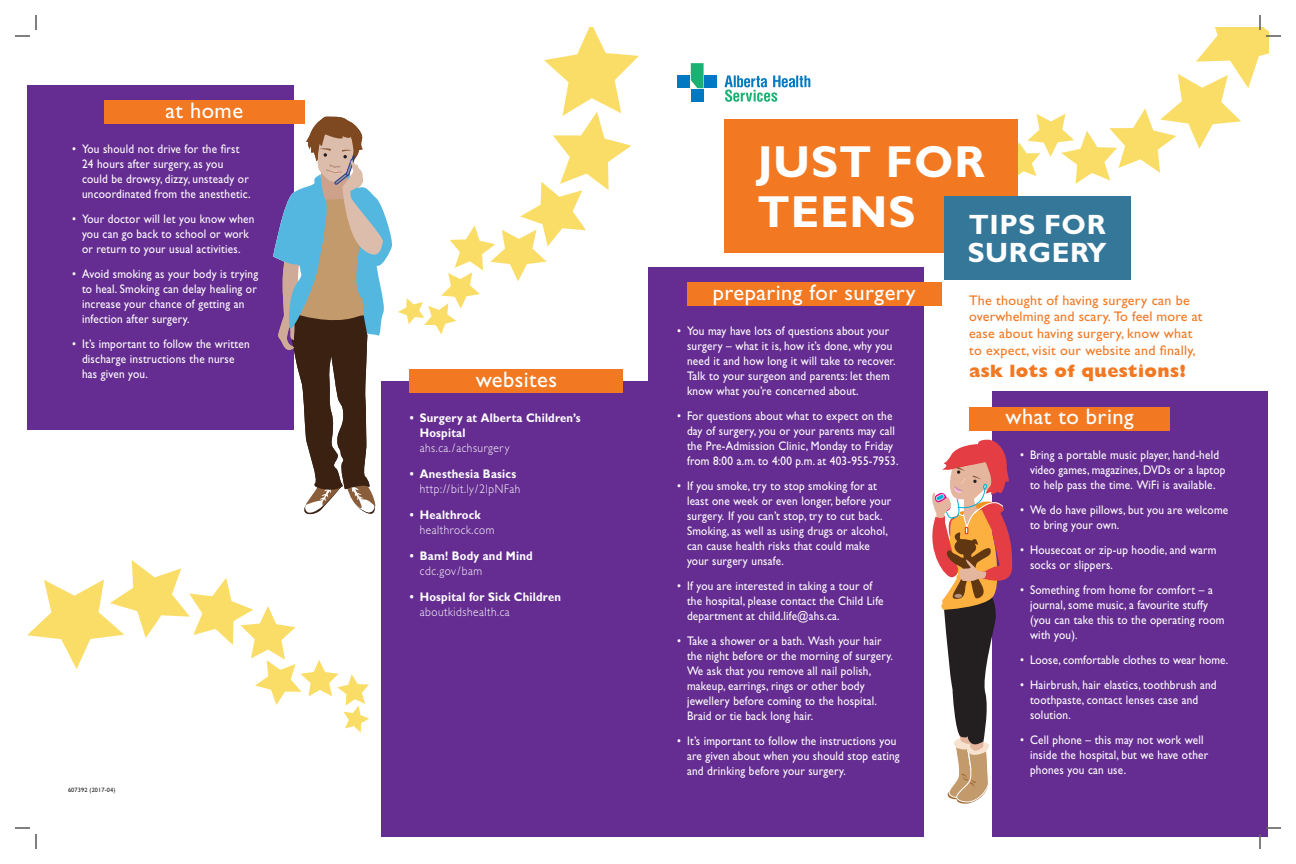
<style>
.page{position:relative;width:1296px;height:864px;background:#fff}
.page>*{position:absolute;margin:0;border:0;box-sizing:border-box;transform-origin:0 0}
.Paragraph_Style_1{font:700 45px/50px "Gill Sans Std";letter-spacing:.02em;color:#fff}
.Paragraph_Style_1-2{font:700 28px/28px "Gill Sans Std";letter-spacing:.02em;color:#fff}
.Paragraph_Style_1-3{font:22.5px "Gill Sans Std";letter-spacing:.02em;color:#fff}
.Paragraph_Style_1-4{font:800 18px "Gill Sans Std";letter-spacing:.02em;color:#f27822}
.Paragraph_Style_1-5{font:14px/16.8px "Gill Sans Std";letter-spacing:.02em;color:#f27822}
.t1{font:12.5px/15px "Gill Sans Std";letter-spacing:.02em;color:#fff;scale:.9 1}
.t2{font:700 12.5px/15px "Gill Sans Std";letter-spacing:.02em;color:#fff;scale:.9 1}
.t3{font:300 12.5px/15px "Gill Sans Std";letter-spacing:.05em;color:#fff;scale:.9 1}
.Paragraph_Style_1-6{font:6.3px "Gill Sans Std";letter-spacing:.02em;color:#231f20}
.s1{font-weight:700}
.s2{font-weight:300}
</style>
<div class="page">
<div style="left:992px;top:392px;width:276px;height:445px;background:#652d91"></div>
<div style="left:724px;top:119px;width:294px;height:134px;background:#f27822"></div>
<div style="left:944px;top:196px;width:186px;height:84px;background:#347799"></div>
<div style="left:648px;top:267px;width:276px;height:570px;background:#652d91"></div>
<div style="left:687px;top:283px;width:255px;height:23px;background:#f27822"></div>
<svg style="left:724px;top:75px;width:86px;height:27px"></svg>
<div style="left:691px;top:89px;width:13px;height:13px;background:#0079c2"></div>
<div style="left:678px;top:76px;width:12px;height:12px;background:#0079c2"></div>
<div style="left:705px;top:76px;width:12px;height:12px;background:#0079c2"></div>
<svg style="left:691px;top:63px;width:13px;height:25px"></svg>
<svg style="left:932px;top:439px;width:81px;height:365px"></svg>
<div style="left:969px;top:407px;width:201px;height:23px;background:#f27822"></div>
<div style="left:27px;top:85px;width:267px;height:344px;background:#652d91"></div>
<svg style="left:27px;top:560px;width:342px;height:173px"></svg>
<div style="left:381px;top:381px;width:267px;height:456px;background:#652d91"></div>
<div style="left:104px;top:100px;width:201px;height:23px;background:#f27822"></div>
<svg style="left:273px;top:27px;width:366px;height:488px"></svg>
<svg style="left:15px;top:15px;width:22px;height:22px"></svg>
<svg style="left:15px;top:827px;width:22px;height:22px"></svg>
<svg style="left:1018px;top:15px;width:263px;height:169px"></svg>
<svg style="left:1259px;top:827px;width:22px;height:22px"></svg>
<p class="Paragraph_Style_1-3" style="left:165px;top:98px;width:79px">at home</p>
<p class="t1" style="left:82px;top:141px;width:189px;text-indent:-10px">• You should not drive for the first 24 hours after surgery, as you could be drowsy, dizzy, unsteady or uncoordinated from the anesthetic.</p>
<p class="t1" style="left:72px;top:211px;width:204px;text-align:center">• Your doctor will let you know when you can go back to school or work<br>or return to your usual activities.</p>
<p class="t1" style="left:82px;top:266px;width:197px;text-indent:-10px">• Avoid smoking as your body is trying to heal. Smoking can delay healing or increase your chance of getting an infection after surgery.</p>
<p class="t1" style="left:82px;top:336px;width:188px;text-indent:-10px">• It’s important to follow the written discharge instructions the nurse has given you.</p>
<p class="Paragraph_Style_1-6" style="left:68px;top:786px;width:49px">607392 (2017-04)</p>
<p class="Paragraph_Style_1" style="left:757px;top:136px;width:229px">JUST FOR<br>TEENS</p>
<p class="Paragraph_Style_1-2" style="left:968px;top:210px;width:140px">TIPS FOR<br>SURGERY</p>
<p class="Paragraph_Style_1-5" style="left:969px;top:292px;width:235px">The thought of having surgery can be overwhelming and scary. To feel more at ease about having surgery, know what to expect, visit our website and finally,</p>
<p class="Paragraph_Style_1-4" style="left:969px;top:360px;width:218px">ask lots of questions!</p>
<p class="Paragraph_Style_1-3" style="left:713px;top:279px;width:204px">preparing for surgery</p>
<p class="t1" style="left:687px;top:323px;width:233px;text-indent:-10px">• You may have lots of questions about your surgery – what it is, how it’s done, why you need it and how long it will take to recover.<br>Talk to your surgeon and parents: let them know what you’re concerned about.</p>
<p class="t1" style="left:687px;top:408px;width:237px;text-indent:-10px">• For questions about what to expect on the day of surgery, you or your parents may call the Pre-Admission Clinic, Monday to Friday from 8:00 a.m. to 4:00 p.m. at 403-955-7953.</p>
<p class="t1" style="left:687px;top:478px;width:229px;text-indent:-10px">• If you smoke, try to stop smoking for at least one week or even longer, before your surgery. If you can’t stop, try to cut back.<br>Smoking, as well as using drugs or alcohol, can cause health risks that could make your surgery unsafe.</p>
<p class="t1" style="left:687px;top:578px;width:220px;text-indent:-10px">• If you are interested in taking a tour of the hospital, please contact the Child Life department at child.life@ahs.ca.</p>
<p class="t1" style="left:687px;top:633px;width:231px;text-indent:-10px">• Take a shower or a bath. Wash your hair the night before or the morning of surgery.<br>We ask that you remove all nail polish, makeup, earrings, rings or other body jewellery before coming to the hospital.<br>Braid or tie back long hair.</p>
<p class="t1" style="left:687px;top:733px;width:238px;text-indent:-10px">• It’s important to follow the instructions you are given about when you should stop eating and drinking before your surgery.</p>
<p class="Paragraph_Style_1-3" style="left:476px;top:367px;width:83px">websites</p>
<p class="t2" style="left:410px;top:411px;width:191px">• Surgery at Alberta Children’s</p>
<p class="Paragraph_Style_1-3" style="left:1005px;top:404px;width:130px">what to bring</p>
<p class="t3" style="left:420px;top:426px;width:101px"><span class="s1">Hospital </span>ahs.ca./achsurgery</p>
<p class="t3" style="left:420px;top:467px;width:113px;text-indent:-10px"><span class="s1">• Anesthesia Basics </span>http://bit.ly/2lpNFah</p>
<p class="t3" style="left:420px;top:508px;width:85px;text-indent:-10px"><span class="s1">• Healthrock </span>healthrock.com</p>
<p class="t2" style="left:420px;top:549px;width:127px;text-indent:-10px">• Bam! Body and Mind <span class="s2">cdc.gov/bam</span></p>
<p class="t2" style="left:420px;top:590px;width:158px;text-indent:-10px">• Hospital for Sick Children <span class="s2">aboutkidshealth.ca</span></p>
<p class="t1" style="left:1030px;top:447px;width:219px;text-indent:-10px">• Bring a portable music player, hand-held video games, magazines, DVDs or a laptop to help pass the time. WiFi is available.</p>
<p class="t1" style="left:1030px;top:502px;width:222px;text-indent:-10px">• We do have pillows, but you are welcome to bring your own.</p>
<p class="t1" style="left:1030px;top:542px;width:209px;text-indent:-10px">• Housecoat or zip-up hoodie, and warm socks or slippers.</p>
<p class="t1" style="left:1030px;top:582px;width:218px;text-indent:-10px">• Something from home for comfort – a journal, some music, a favourite stuffy (you can take this to the operating room with you).</p>
<p class="t1" style="left:1020px;top:652px;width:233px">• Loose, comfortable clothes to wear home.</p>
<p class="t1" style="left:1030px;top:677px;width:209px;text-indent:-10px">• Hairbrush, hair elastics, toothbrush and toothpaste, contact lenses case and solution.</p>
<p class="t1" style="left:1030px;top:732px;width:200px;text-indent:-10px">• Cell phone – this may not work well inside the hospital, but we have other phones you can use.</p>
</div>
